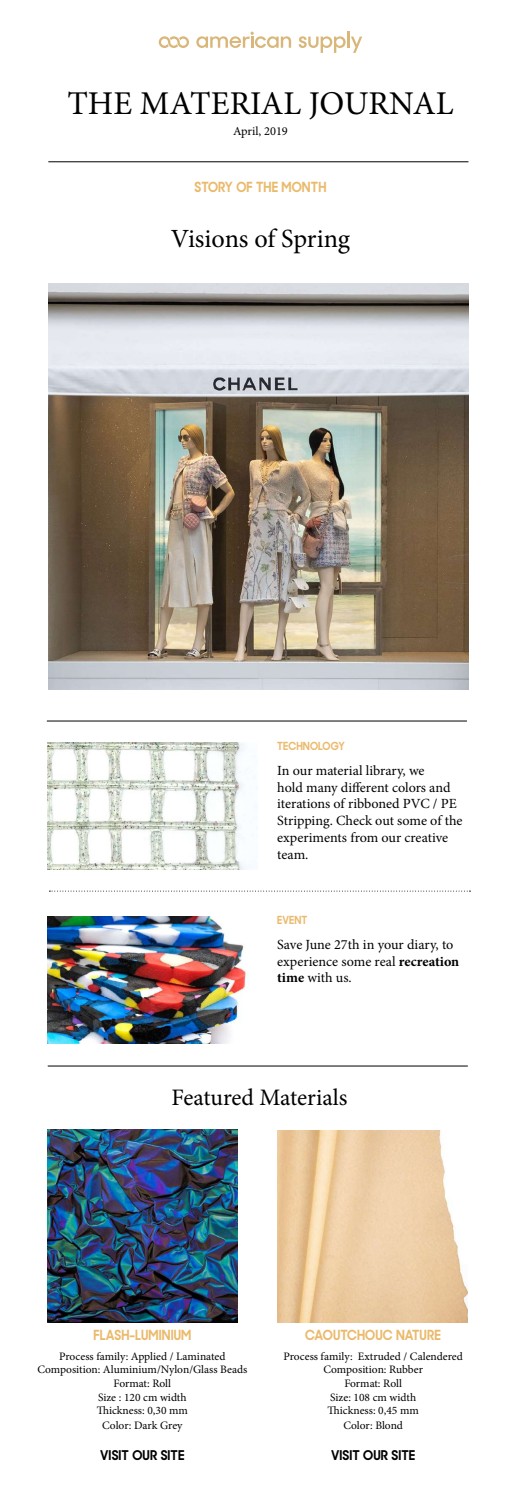
<style>
.page{position:relative;width:521px;height:1491px;background:#fff}
.page>*{position:absolute;margin:0;border:0;box-sizing:border-box;transform-origin:0 0}
.t1{font:33.25px "Minion Pro";color:#000}
.t2{font:26.25px "Minion Pro";letter-spacing:-.01em;color:#000}
.t3{font:23.62px "Minion Pro";letter-spacing:-.005em;color:#000}
.t4{font:14px/16.8px "Minion Pro";letter-spacing:-.005em;color:#000}
.t5{font:700 13.91px "Sharp Sans Display No 2";letter-spacing:.01em;color:#eaba6c;scale:.92 1}
.t6{font:700 13.39px "Sharp Sans Display No 2";letter-spacing:.01em;color:#000;scale:.95 1}
.t7{font:12.25px "Minion Pro";color:#000}
.t8{font:11.38px/13.7px "Minion Pro";color:#000;text-align:center}
.t9{font:700 11.11px "Sharp Sans Display No 2";letter-spacing:.01em;color:#eaba6c;scale:.92 1}
.s1{font-weight:700}
</style>
<div class="page">
<svg style="left:196px;top:32px;width:95px;height:16px"></svg>
<hr style="left:347px;top:31px;width:3px;height:17px;background:#d9b77a">
<svg style="left:299px;top:36px;width:63px;height:17px"></svg>
<svg style="left:159px;top:36px;width:30px;height:12px"></svg>
<hr style="left:48px;top:161px;width:420px;height:1px;background:#000">
<img style="left:48px;top:283px;width:420px;height:406px">
<hr style="left:47px;top:721px;width:420px;height:1px;background:#000">
<img style="left:47px;top:743px;width:209px;height:127px">
<img style="left:47px;top:917px;width:202px;height:127px">
<svg style="left:49px;top:891px;width:421px;height:1px"></svg>
<hr style="left:48px;top:1066px;width:420px;height:1px;background:#000">
<img style="left:47px;top:1129px;width:190px;height:193px">
<img style="left:278px;top:1130px;width:190px;height:192px">
<h1 class="t1" style="left:67px;top:81px;width:388px">THE MATERIAL JOURNAL</h1>
<p class="t7" style="left:233px;top:123px;width:56px">April, 2019</p>
<p class="t5" style="left:195px;top:175px;width:145px">STORY OF THE MONTH</p>
<h2 class="t2" style="left:171px;top:221px;width:181px">Visions of Spring</h2>
<p class="t9" style="left:277px;top:737px;width:75px">TECHNOLOGY</p>
<p class="t4" style="left:277px;top:762px;width:187px">In our material library, we<br>hold many different colors and iterations of ribboned PVC / PE<br>Stripping. Check out some of the experiments from our creative team.</p>
<p class="t9" style="left:277px;top:911px;width:34px">EVENT</p>
<p class="t4" style="left:277px;top:936px;width:184px">Save June 27th in your diary, to experience some real <span class="s1">recreation time</span> with us.</p>
<h3 class="t3" style="left:171px;top:1082px;width:178px">Featured Materials</h3>
<p class="t5" style="left:93px;top:1323px;width:108px">FLASH-LUMINIUM</p>
<p class="t5" style="left:305px;top:1323px;width:149px">CAOUTCHOUC NATURE</p>
<p class="t8" style="left:37px;top:1349px;width:212px">Process family: Applied / Laminated<br>Composition: Aluminium/Nylon/Glass Beads<br>Format: Roll<br>Size : 120 cm width<br>Thickness: 0,30 mm</p>
<p class="t8" style="left:102px;top:1419px;width:82px">Color: Dark Grey</p>
<p class="t6" style="left:100px;top:1443px;width:90px">VISIT OUR SITE</p>
<p class="t8" style="left:283px;top:1349px;width:181px">Process family: Extruded / Calendered<br>Composition: Rubber<br>Format: Roll<br>Size: 108 cm width<br>Thickness: 0,45 mm</p>
<p class="t8" style="left:343px;top:1419px;width:61px">Color: Blond</p>
<p class="t6" style="left:331px;top:1443px;width:90px">VISIT OUR SITE</p>
</div>
